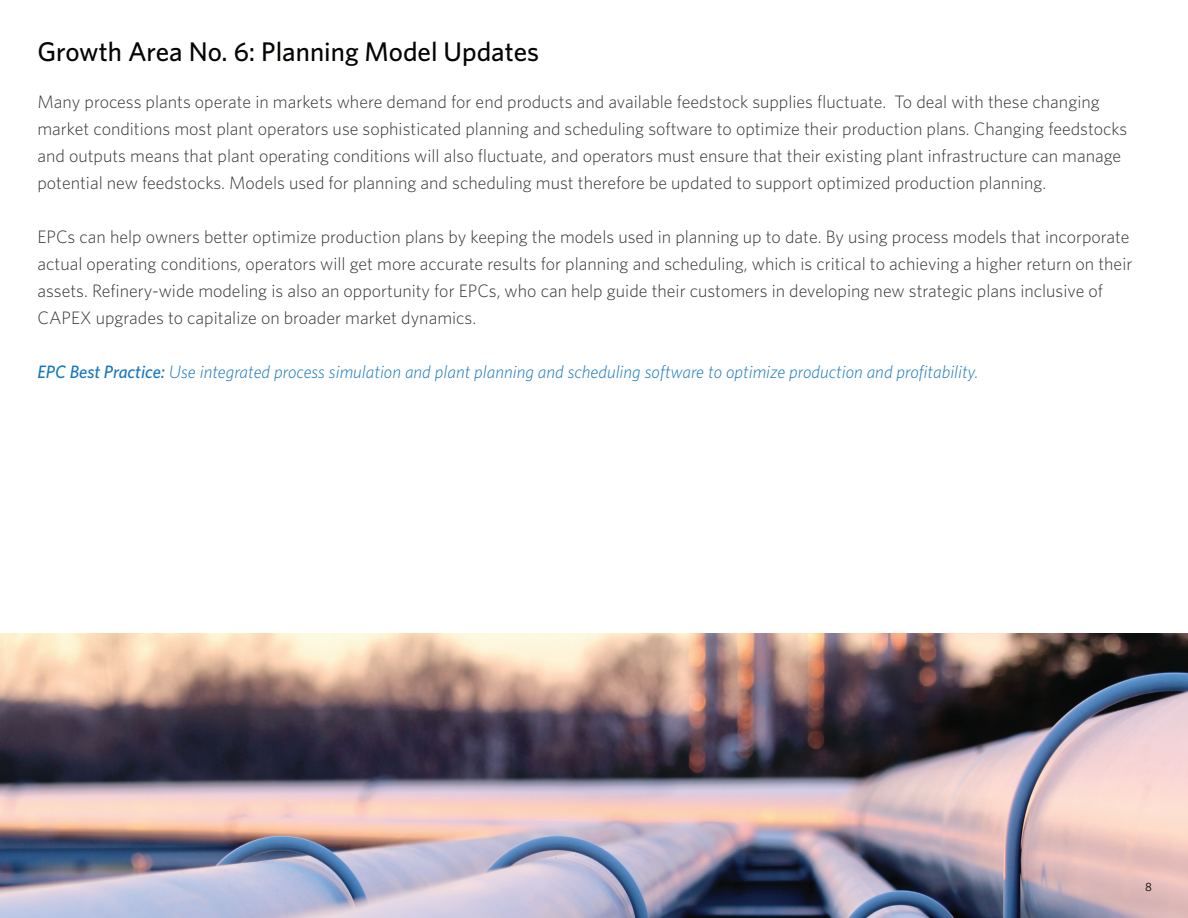
<style>
.page{position:relative;width:1188px;height:918px;background:#fff}
.page>*{position:absolute;margin:0;border:0;box-sizing:border-box;transform-origin:0 0}
.t1{font:500 27px "Whitney";color:#040503}
.t2{font:300 18px/27px "Whitney";color:#353533}
.t3{font:italic 300 18px "Whitney";color:#1777bd}
.t4{font:12px "Whitney";color:#040503}
.s1{font-weight:500}
</style>
<div class="page">
<img style="left:0;top:633px;width:1188px;height:285px">
<h1 class="t1" style="left:38px;top:35px;width:503px">Growth Area No. 6: Planning Model Updates</h1>
<p class="t2" style="left:38px;top:88px;width:1091px">Many process plants operate in markets where demand for end products and available feedstock supplies fluctuate. To deal with these changing market conditions most plant operators use sophisticated planning and scheduling software to optimize their production plans. Changing feedstocks and outputs means that plant operating conditions will also fluctuate, and operators must ensure that their existing plant infrastructure can manage potential new feedstocks. Models used for planning and scheduling must therefore be updated to support optimized production planning.</p>
<p class="t2" style="left:38px;top:223px;width:1096px">EPCs can help owners better optimize production plans by keeping the models used in planning up to date. By using process models that incorporate actual operating conditions, operators will get more accurate results for planning and scheduling, which is critical to achieving a higher return on their assets. Refinery-wide modeling is also an opportunity for EPCs, who can help guide their customers in developing new strategic plans inclusive of CAPEX upgrades to capitalize on broader market dynamics.</p>
<p class="t3" style="left:38px;top:361px;width:943px"><span class="s1">EPC Best Practice:</span> Use integrated process simulation and plant planning and scheduling software to optimize production and profitability.</p>
<p class="t4" style="left:1145px;top:880px;width:8px">8</p>
</div>
